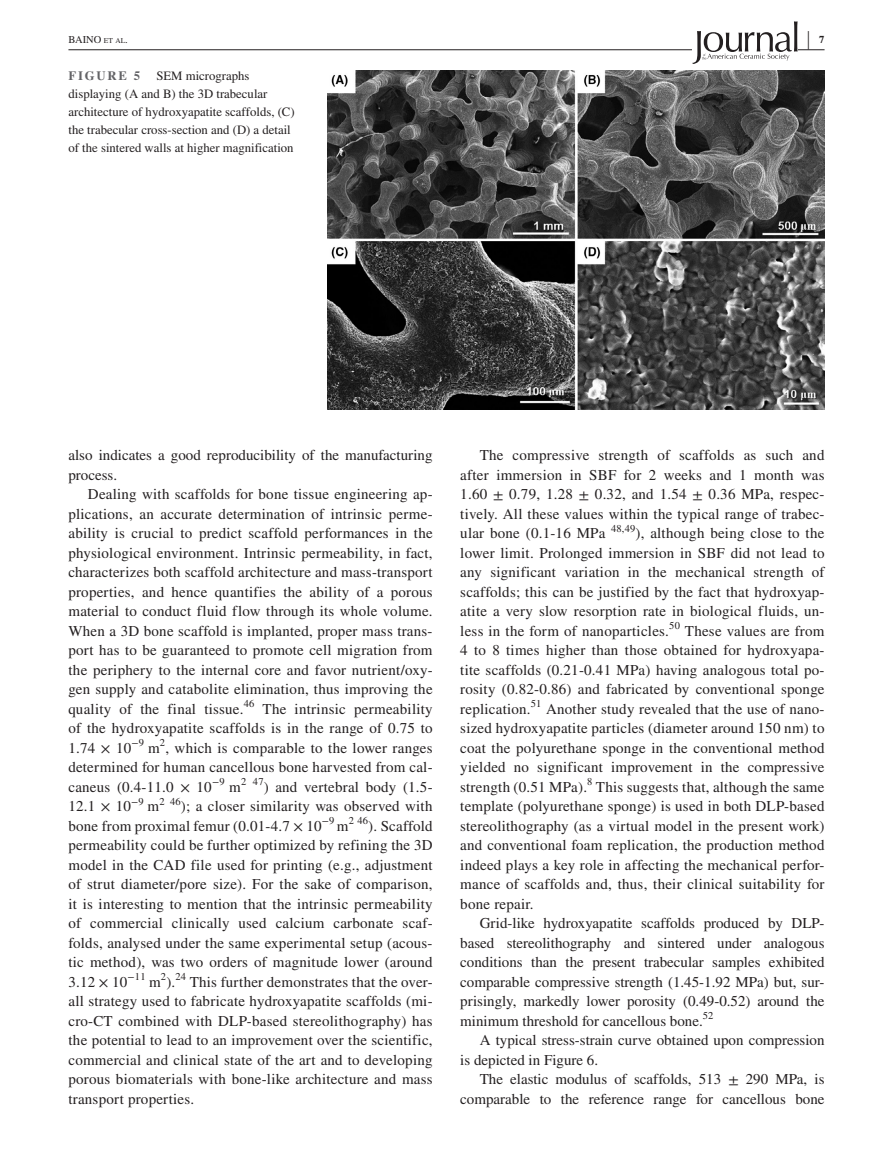
<style>
.page{position:relative;width:893px;height:1174px;background:#fff}
.page>*{position:absolute;margin:0;border:0;box-sizing:border-box;transform-origin:0 0}
.t1{font:700 25.95px "STIX";color:#231f20;scale:.36 1}
.t2{font:15px/19.5px "STIX";letter-spacing:.015em;color:#231f20;text-align:justify}
.t3{font:12.75px/18px "STIX";color:#231f20}
.t4{font:700 12.75px "STIX";letter-spacing:.14em;color:#636366}
.t5{font:10.5px "STIX";letter-spacing:.015em;color:#231f20}
.t6{font:10.5px "STIX";letter-spacing:-.005em;color:#231f20}
.t7{font:700 10.5px "STIX";color:#231f20}
.s1{font-size:7.35px}
</style>
<div class="page">
<hr style="left:68px;top:49px;width:756px;height:1px;background:#231f20">
<svg style="left:692px;top:21px;width:105px;height:43px"></svg>
<img style="left:327px;top:70px;width:497px;height:340px">
<h1 class="t1" style="left:807px;top:25px;width:7px">|</h1>
<p class="t6" style="left:68px;top:32px;width:61px">BAINO <span class="s1">et al</span>.</p>
<p class="t7" style="left:819px;top:33px;width:7px">7</p>
<p class="t4" style="left:68px;top:68px;width:73px">FIGURE 5</p>
<p class="t3" style="left:68px;top:67px;width:228px;text-indent:88px">SEM micrographs displaying (A and B) the 3D trabecular architecture of hydroxyapatite scaffolds, (C) the trabecular cross-section and (D) a detail of the sintered walls at higher magnification</p>
<p class="t2" style="left:68px;top:446px;width:366px">also indicates a good reproducibility of the manufacturing process.</p>
<p class="t2" style="left:68px;top:485px;width:366px;text-indent:20px">Dealing with scaffolds for bone tissue engineering ap&shy;plications, an accurate determination of intrinsic perme&shy;ability is crucial to predict scaffold performances in the physiological environment. Intrinsic permeability, in fact, characterizes both scaffold architecture and mass-transport properties, and hence quantifies the ability of a porous material to conduct fluid flow through its whole volume.<br>When a 3D bone scaffold is implanted, proper mass trans&shy;port has to be guaranteed to promote cell migration from the periphery to the internal core and favor nutrient/oxy&shy;gen supply and catabolite elimination, thus improving the quality of the final tissue.</p>
<p class="t5" style="left:244px;top:696px;width:12px">46</p>
<p class="t2" style="left:68px;top:700px;width:366px;text-indent:194px">The intrinsic permeability of the hydroxyapatite scaffolds is in the range of 0.75 to 1.74 × 10</p>
<p class="t5" style="left:160px;top:735px;width:7px">2</p>
<p class="t2" style="left:68px;top:758px;width:366px">determined for human cancellous bone harvested from cal&shy;caneus (0.4-11.0 × 10</p>
<p class="t5" style="left:132px;top:735px;width:14px">−9</p>
<p class="t2" style="left:148px;top:739px;width:286px">m , which is comparable to the lower ranges</p>
<p class="t5" style="left:212px;top:774px;width:14px">−9</p>
<p class="t5" style="left:241px;top:774px;width:24px">2 47</p>
<p class="t2" style="left:264px;top:778px;width:170px">) and vertebral body (1.5-</p>
<p class="t2" style="left:229px;top:778px;width:13px">m</p>
<p class="t5" style="left:160px;top:794px;width:23px">2 46</p>
<p class="t2" style="left:68px;top:797px;width:366px;text-indent:112px">); a closer similarity was observed with bone from proximal femur (0.01-4.7 × 10</p>
<p class="t5" style="left:131px;top:794px;width:14px">−9</p>
<p class="t2" style="left:68px;top:797px;width:64px">12.1 × 10</p>
<p class="t2" style="left:148px;top:797px;width:13px">m</p>
<p class="t5" style="left:349px;top:813px;width:21px">2 46</p>
<p class="t2" style="left:68px;top:817px;width:366px;text-indent:300px">). Scaffold permeability could be further optimized by refining the 3D model in the CAD file used for printing (e.g., adjustment of strut diameter/pore size). For the sake of comparison, it is interesting to mention that the intrinsic permeability of commercial clinically used calcium carbonate scaf&shy;folds, analysed under the same experimental setup (acous&shy;tic method), was two orders of magnitude lower (around 3.12 × 10</p>
<p class="t5" style="left:322px;top:813px;width:14px">−9</p>
<p class="t2" style="left:337px;top:817px;width:13px">m</p>
<p class="t5" style="left:161px;top:969px;width:7px">2</p>
<p class="t5" style="left:176px;top:969px;width:12px">24</p>
<p class="t2" style="left:68px;top:973px;width:366px;text-indent:121px">This further demonstrates that the over&shy;all strategy used to fabricate hydroxyapatite scaffolds (mi&shy;cro-CT combined with DLP-based stereolithography) has the potential to lead to an improvement over the scientific, commercial and clinical state of the art and to developing porous biomaterials with bone-like architecture and mass transport properties.</p>
<p class="t5" style="left:128px;top:969px;width:20px">−11</p>
<p class="t2" style="left:149px;top:973px;width:28px">m ).</p>
<p class="t2" style="left:460px;top:446px;width:366px;text-indent:20px">The compressive strength of scaffolds as such and after immersion in SBF for 2 weeks and 1 month was 1.60 ± 0.79, 1.28 ± 0.32, and 1.54 ± 0.36 MPa, respec&shy;tively. All these values within the typical range of trabec&shy;ular bone (0.1-16 MPa <sup>48,49</sup>), although being close to the lower limit. Prolonged immersion in SBF did not lead to any significant variation in the mechanical strength of scaffolds; this can be justified by the fact that hydroxyap&shy;atite a very slow resorption rate in biological fluids, un&shy;less in the form of nanoparticles.</p>
<p class="t5" style="left:669px;top:618px;width:12px">50</p>
<p class="t2" style="left:460px;top:622px;width:366px;text-indent:225px">These values are from 4 to 8 times higher than those obtained for hydroxyapa&shy;tite scaffolds (0.21-0.41 MPa) having analogous total po&shy;rosity (0.82-0.86) and fabricated by conventional sponge replication.</p>
<p class="t5" style="left:531px;top:696px;width:12px">51</p>
<p class="t2" style="left:460px;top:700px;width:366px;text-indent:86px">Another study revealed that the use of nano&shy;sized hydroxyapatite particles (diameter around 150 nm) to coat the polyurethane sponge in the conventional method yielded no significant improvement in the compressive strength (0.51 MPa).</p>
<p class="t5" style="left:587px;top:774px;width:7px">8</p>
<p class="t2" style="left:460px;top:778px;width:366px;text-indent:136px">This suggests that, although the same template (polyurethane sponge) is used in both DLP-based stereolithography (as a virtual model in the present work) and conventional foam replication, the production method indeed plays a key role in affecting the mechanical perfor&shy;mance of scaffolds and, thus, their clinical suitability for bone repair.</p>
<p class="t2" style="left:460px;top:914px;width:366px;text-indent:20px">Grid-like hydroxyapatite scaffolds produced by DLP&shy;based stereolithography and sintered under analogous conditions than the present trabecular samples exhibited comparable compressive strength (1.45-1.92 MPa) but, sur&shy;prisingly, markedly lower porosity (0.49-0.52) around the minimum threshold for cancellous bone.</p>
<p class="t5" style="left:703px;top:1008px;width:12px">52</p>
<p class="t2" style="left:460px;top:1031px;width:366px;text-indent:20px">A typical stress-strain curve obtained upon compression is depicted in Figure 6.</p>
<p class="t2" style="left:460px;top:1070px;width:366px;text-align:right">The elastic modulus of scaffolds, 513 ± 290 MPa, is comparable to the reference range for cancellous bone</p>
</div>
